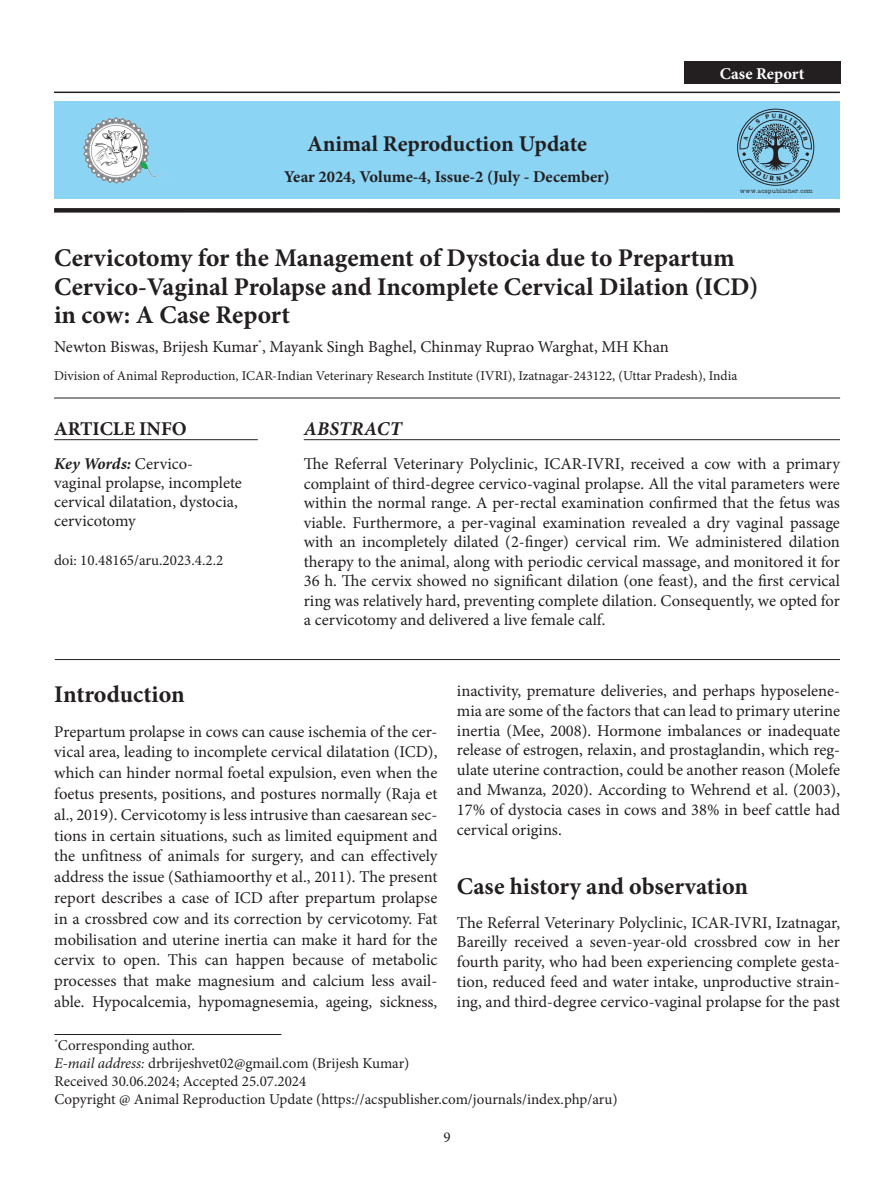
<style>
.page{position:relative;width:894px;height:1191px;background:#fff}
.page>*{position:absolute;margin:0;border:0;box-sizing:border-box;transform-origin:0 0}
.article_title{font:700 25.5px/28.5px "Minion Pro";color:#231f20}
.head-1{font:700 24px "Minion Pro";color:#231f20}
.t1{font:700 22.5px "Minion Pro";color:#231f20}
.Article_Info{font:700 19.5px "Minion Pro";color:#231f20}
.Abstract{font:italic 700 19.5px "Minion Pro";letter-spacing:.01em;color:#231f20}
.para-1{font:16.5px/20.9px "Minion Pro";color:#231f20;text-align:justify}
.abstract_text{font:16.5px/19.5px "Minion Pro";letter-spacing:-.005em;color:#231f20;text-align:justify}
.Article_info_text{font:16.5px/19px "Minion Pro";color:#231f20}
.author_name{font:16.5px "Minion Pro";letter-spacing:-.005em;color:#231f20}
.t2{font:700 16.5px "Minion Pro";color:#231f20}
.t3{font:700 16.5px "Minion Pro";letter-spacing:.005em;color:#fff}
.Email_Section{font:15px "Minion Pro";color:#231f20}
.Corresponding_author{font:15px "Minion Pro";letter-spacing:-.005em;color:#231f20}
.author-affil{font:13.5px "Minion Pro";color:#231f20}
.t4{font:6px "Lumios TW Used";color:#231f20}
.s1{font-weight:700;font-style:italic}
.s2{font-style:italic}
</style>
<div class="page">
<hr style="left:54px;top:439px;width:204px;height:1px;background:#231f20">
<hr style="left:303px;top:439px;width:536px;height:1px;background:#231f20">
<hr style="left:55px;top:659px;width:784px;height:1px;background:#231f20">
<hr style="left:54px;top:1033px;width:227px;height:1px;background:#231f20">
<hr style="left:54px;top:92px;width:785px;height:1px;background:#231f20">
<svg style="left:54px;top:208px;width:785px;height:4px;background:#272324"></svg>
<div style="left:54px;top:102px;width:785px;height:97px;background:#8bd4f4"></div>
<hr style="left:54px;top:397px;width:785px;height:1px;background:#231f20">
<div style="left:683px;top:62px;width:157px;height:22px;background:#231f20"></div>
<img style="left:83px;top:117px;width:81px;height:67px">
<svg style="left:737px;top:109px;width:77px;height:77px"></svg>
<p class="t1" style="left:307px;top:128px;width:281px">Animal Reproduction Update</p>
<p class="t2" style="left:284px;top:165px;width:327px">Year 2024, Volume-4, Issue-2 (July - December)</p>
<p class="t3" style="left:719px;top:62px;width:86px">Case Report</p>
<p class="t4" style="left:739px;top:187px;width:75px">www.acspublisher.com</p>
<p class="article_title" style="left:54px;top:244px;width:705px">Cervicotomy for the Management of Dystocia due to Prepartum<br>Cervico-Vaginal Prolapse and Incomplete Cervical Dilation (ICD) in cow: A Case Report</p>
<p class="author_name" style="left:54px;top:335px;width:616px">Newton Biswas, Brijesh Kumar<sup>*</sup>, Mayank Singh Baghel, Chinmay Ruprao Warghat, MH Khan</p>
<p class="author-affil" style="left:54px;top:367px;width:684px">Division of Animal Reproduction, ICAR-Indian Veterinary Research Institute (IVRI), Izatnagar-243122, (Uttar Pradesh), India</p>
<p class="Article_Info" style="left:54px;top:415px;width:134px">ARTICLE INFO</p>
<p class="Article_info_text" style="left:54px;top:454px;width:189px"><span class="s1">Key Words:</span> Cervico&shy;vaginal prolapse, incomplete cervical dilatation, dystocia, cervicotomy</p>
<p class="Abstract" style="left:304px;top:414px;width:99px">ABSTRACT</p>
<p class="abstract_text" style="left:303px;top:454px;width:537px">The Referral Veterinary Polyclinic, ICAR-IVRI, received a cow with a primary complaint of third-degree cervico-vaginal prolapse. All the vital parameters were within the normal range. A per-rectal examination confirmed that the fetus was viable. Furthermore, a per-vaginal examination revealed a dry vaginal passage with an incompletely dilated (2-finger) cervical rim. We administered dilation therapy to the animal, along with periodic cervical massage, and monitored it for 36 h. The cervix showed no significant dilation (one feast), and the first cervical ring was relatively hard, preventing complete dilation. Consequently, we opted for a cervicotomy and delivered a live female calf.</p>
<p class="Email_Section" style="left:54px;top:550px;width:171px">doi: 10.48165/aru.2023.4.2.2</p>
<p class="head-1" style="left:54px;top:676px;width:132px">Introduction</p>
<p class="para-1" style="left:54px;top:720px;width:384px">Prepartum prolapse in cows can cause ischemia of the cer&shy;vical area, leading to incomplete cervical dilatation (ICD), which can hinder normal foetal expulsion, even when the foetus presents, positions, and postures normally (Raja et al., 2019). Cervicotomy is less intrusive than caesarean sec&shy;tions in certain situations, such as limited equipment and the unfitness of animals for surgery, and can effectively address the issue (Sathiamoorthy et al., 2011). The present report describes a case of ICD after prepartum prolapse in a crossbred cow and its correction by cervicotomy. Fat mobilisation and uterine inertia can make it hard for the cervix to open. This can happen because of metabolic processes that make magnesium and calcium less avail&shy;able. Hypocalcemia, hypomagnesemia, ageing, sickness,</p>
<p class="para-1" style="left:457px;top:680px;width:384px;line-height:19.8px">inactivity, premature deliveries, and perhaps hyposelene&shy;mia are some of the factors that can lead to primary uterine inertia (Mee, 2008). Hormone imbalances or inadequate release of estrogen, relaxin, and prostaglandin, which reg&shy;ulate uterine contraction, could be another reason (Molefe and Mwanza, 2020). According to Wehrend et al. (2003), 17% of dystocia cases in cows and 38% in beef cattle had cervical origins.</p>
<p class="head-1" style="left:457px;top:868px;width:292px">Case history and observation</p>
<p class="para-1" style="left:457px;top:912px;width:384px;line-height:19.8px">The Referral Veterinary Polyclinic, ICAR-IVRI, Izatnagar, Bareilly received a seven-year-old crossbred cow in her fourth parity, who had been experiencing complete gesta&shy;tion, reduced feed and water intake, unproductive strain&shy;ing, and third-degree cervico-vaginal prolapse for the past</p>
<p class="Corresponding_author" style="left:54px;top:1034px;width:142px"><sup>*</sup>Corresponding author.</p>
<p class="Email_Section" style="left:54px;top:1052px;width:356px"><span class="s2">E-mail address:</span> drbrijeshvet02@gmail.com (Brijesh Kumar)</p>
<p class="Email_Section" style="left:54px;top:1070px;width:253px">Received 30.06.2024; Accepted 25.07.2024</p>
<p class="Email_Section" style="left:54px;top:1088px;width:564px">Copyright @ Animal Reproduction Update (https://acspublisher.com/journals/index.php/aru)</p>
<p class="Email_Section" style="left:443px;top:1127px;width:9px">9</p>
</div>
